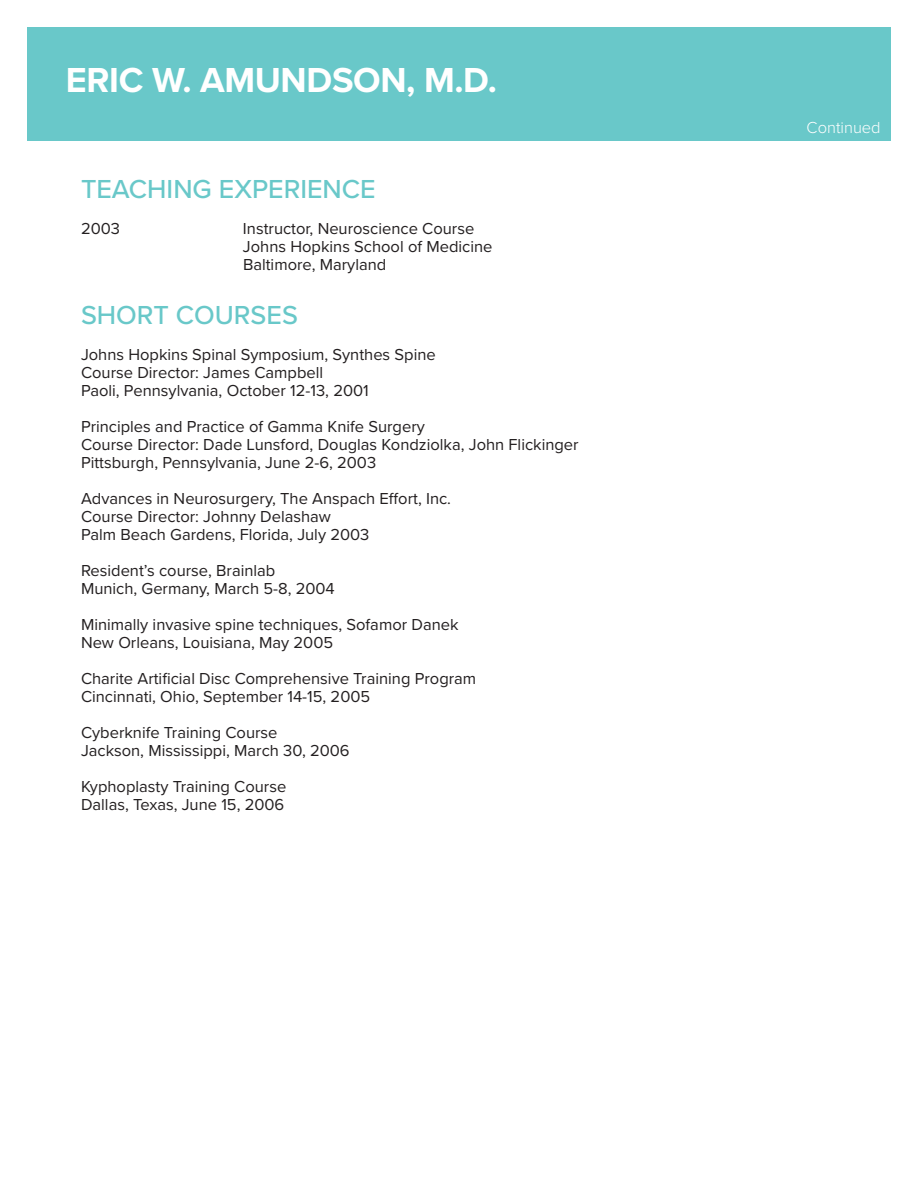
<style>
.page{position:relative;width:918px;height:1188px;background:#fff}
.page>*{position:absolute;margin:0;border:0;box-sizing:border-box;transform-origin:0 0}
.t1{font:700 36px "Proxima Nova";letter-spacing:-.01em;color:#fff}
.t2{font:500 27px "Proxima Nova";color:#69c8c9}
.t3{font:16.5px "Proxima Nova";color:#231f20}
.t4{font:300 16.5px "Proxima Nova";color:#fff}
</style>
<div class="page">
<div style="left:27px;top:27px;width:864px;height:113px;background:#69c8c9"></div>
<p class="t1" style="left:66px;top:53px;width:433px">ERIC W. AMUNDSON, M.D.</p>
<p class="t2" style="left:81px;top:169px;width:296px">TEACHING EXPERIENCE</p>
<p class="t3" style="left:81px;top:216px;width:41px">2003</p>
<p class="t3" style="left:243px;top:216px;width:233px">Instructor, Neuroscience Course</p>
<p class="t3" style="left:243px;top:234px;width:251px">Johns Hopkins School of Medicine</p>
<p class="t3" style="left:243px;top:252px;width:145px">Baltimore, Maryland</p>
<p class="t2" style="left:81px;top:295px;width:218px">SHORT COURSES</p>
<p class="t3" style="left:81px;top:342px;width:356px">Johns Hopkins Spinal Symposium, Synthes Spine</p>
<p class="t3" style="left:81px;top:360px;width:244px">Course Director: James Campbell</p>
<p class="t3" style="left:81px;top:378px;width:289px">Paoli, Pennsylvania, October 12-13, 2001</p>
<p class="t3" style="left:81px;top:414px;width:345px">Principles and Practice of Gamma Knife Surgery</p>
<p class="t3" style="left:81px;top:432px;width:499px">Course Director: Dade Lunsford, Douglas Kondziolka, John Flickinger</p>
<p class="t3" style="left:81px;top:450px;width:297px">Pittsburgh, Pennsylvania, June 2-6, 2003</p>
<p class="t3" style="left:81px;top:486px;width:372px">Advances in Neurosurgery, The Anspach Effort, Inc.</p>
<p class="t3" style="left:81px;top:504px;width:252px">Course Director: Johnny Delashaw</p>
<p class="t3" style="left:81px;top:522px;width:290px">Palm Beach Gardens, Florida, July 2003</p>
<p class="t3" style="left:81px;top:558px;width:196px">Resident’s course, Brainlab</p>
<p class="t3" style="left:81px;top:576px;width:255px">Munich, Germany, March 5-8, 2004</p>
<p class="t3" style="left:81px;top:612px;width:379px">Minimally invasive spine techniques, Sofamor Danek</p>
<p class="t3" style="left:81px;top:630px;width:254px">New Orleans, Louisiana, May 2005</p>
<p class="t3" style="left:81px;top:666px;width:397px">Charite Artificial Disc Comprehensive Training Program</p>
<p class="t3" style="left:81px;top:684px;width:291px">Cincinnati, Ohio, September 14-15, 2005</p>
<p class="t3" style="left:81px;top:720px;width:198px">Cyberknife Training Course</p>
<p class="t3" style="left:81px;top:738px;width:270px">Jackson, Mississippi, March 30, 2006</p>
<p class="t3" style="left:81px;top:774px;width:207px">Kyphoplasty Training Course</p>
<p class="t3" style="left:81px;top:792px;width:205px">Dallas, Texas, June 15, 2006</p>
<p class="t4" style="left:807px;top:115px;width:76px">Continued</p>
</div>
